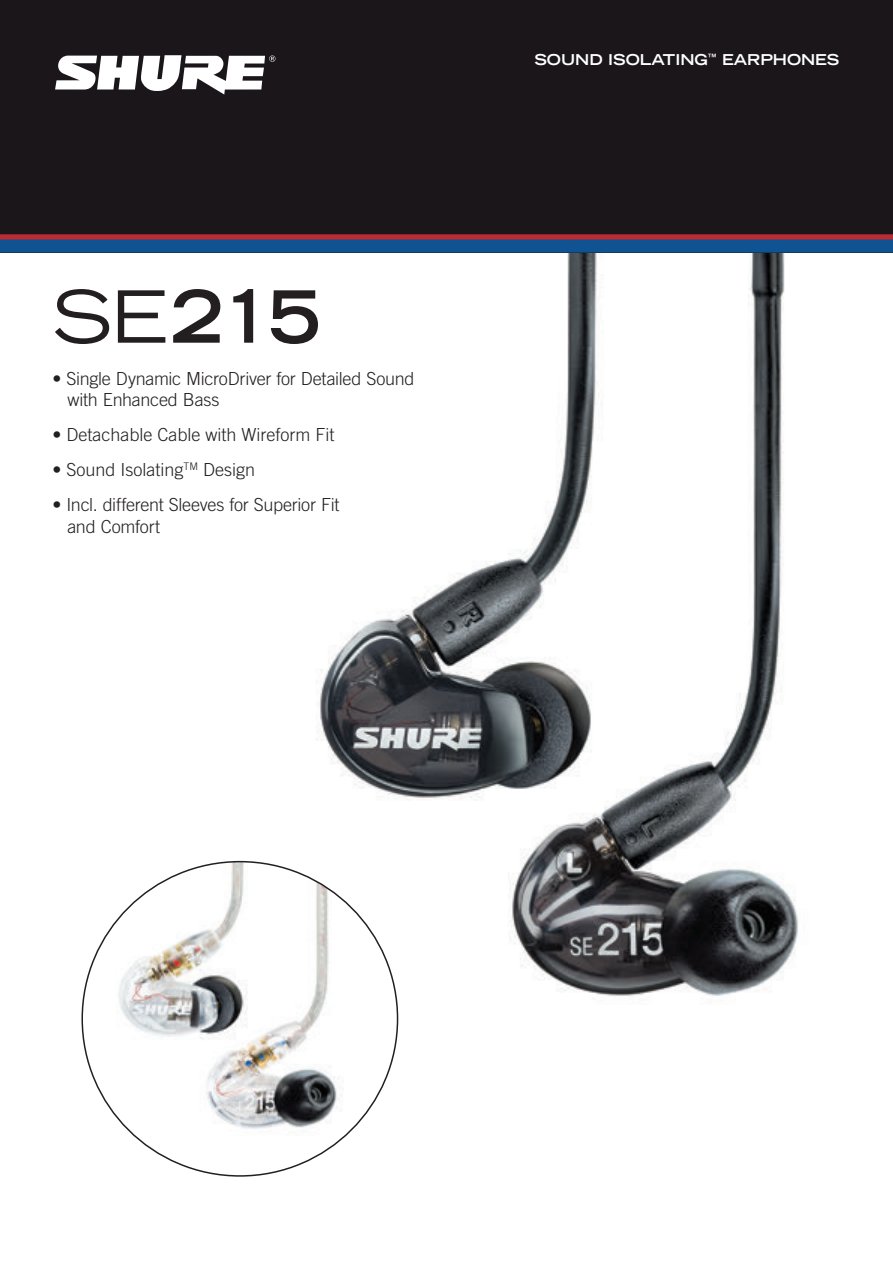
<style>
.page{position:relative;width:893px;height:1263px;background:#fff}
.page>*{position:absolute;margin:0;border:0;box-sizing:border-box;transform-origin:0 0}
.t1{font:700 expanded 72px "Trade Gothic LT Std";color:#231f20}
.t2{font:300 18px/21.6px "Trade Gothic LT Std";letter-spacing:-.01em;color:#231f20}
.t3{font:700 expanded 15px "Trade Gothic LT Std";color:#fff}
.s1{font-weight:400}
.s2{font-weight:700}
</style>
<div class="page">
<svg style="left:222px;top:253px;width:577px;height:774px"></svg>
<img style="left:84px;top:862px;width:314px;height:314px">
<div style="left:0;top:0;width:893px;height:253px;background:#1a161a"></div>
<svg style="left:55px;top:56px;width:220px;height:39px"></svg>
<div style="left:0;top:239px;width:893px;height:14px;background:#105392"></div>
<div style="left:0;top:234px;width:893px;height:6px;background:#ba2b34"></div>
<h1 class="t1" style="left:52px;top:270px;width:270px"><span class="s1">SE</span>215</h1>
<p class="t2" style="left:67px;top:367px;width:348px;text-indent:-15px"><span class="s2">•</span> Single Dynamic MicroDriver for Detailed Sound with Enhanced Bass</p>
<p class="t2" style="left:52px;top:424px;width:284px"><span class="s2">•</span> Detachable Cable with Wireform Fit</p>
<p class="t2" style="left:52px;top:459px;width:204px"><span class="s2">•</span> Sound Isolating<sup>TM</sup> Design</p>
<p class="t2" style="left:67px;top:494px;width:274px;text-indent:-15px"><span class="s2">•</span> Incl. different Sleeves for Superior Fit and Comfort</p>
<p class="t3" style="left:534px;top:50px;width:306px">SOUND ISOLATING<sup>™</sup> EARPHONES</p>
</div>
